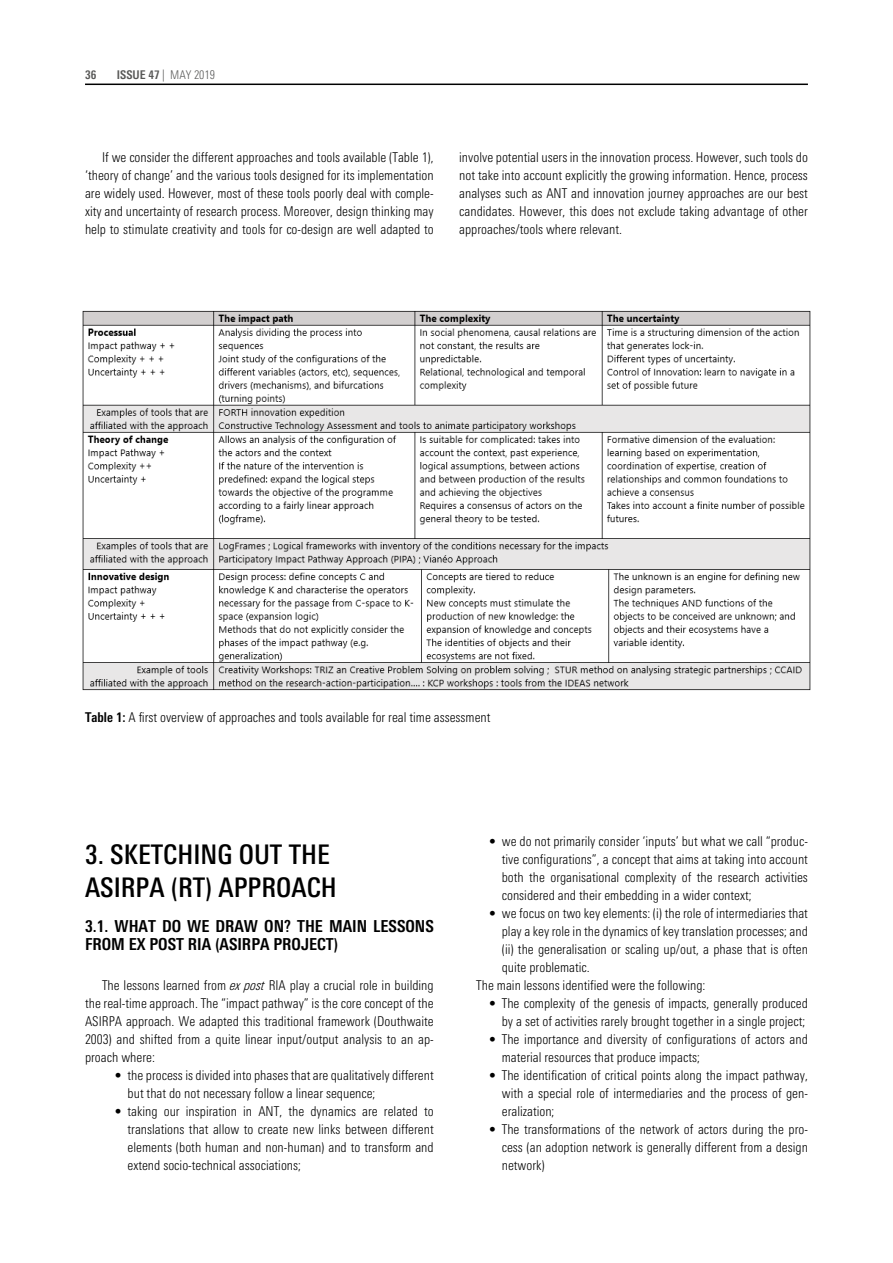
<style>
.page{position:relative;width:893px;height:1263px;background:#fff}
.page>*{position:absolute;margin:0;border:0;box-sizing:border-box;transform-origin:0 0}
.t1{font:500 condensed 27px/32.4px "Linotype Univers";color:#000}
.t2{font:700 condensed 16.5px/18px "Linotype Univers";color:#000}
.t3{font:300 condensed 13.5px/18px "Linotype Univers";color:#000;text-align:justify}
.t4{font:300 condensed 12px "Linotype Univers";color:#575756}
.t5{font:700 condensed 12px "Linotype Univers";color:#575756}
.s1{font-weight:700}
.s2{font-style:italic}
</style>
<div class="page">
<hr style="left:85px;top:84px;width:723px;height:1px;background:#000">
<img style="left:82px;top:310px;width:729px;height:381px">
<p class="t5" style="left:85px;top:67px;width:13px">36</p>
<p class="t4" style="left:117px;top:68px;width:100px"><span class="s1">ISSUE 47</span> | MAY 2019</p>
<p class="t3" style="left:85px;top:148px;width:350px;text-indent:17px">If we consider the different approaches and tools available (Table 1), ‘theory of change’ and the various tools designed for its implementation are widely used. H owever, most of these tools poorly deal with comple&shy;xity and uncertainty of research process. Moreover, design thinking may help to stimulate creativity and tools for co-design are well adapted to</p>
<p class="t3" style="left:459px;top:148px;width:350px">involve potential users in the innovation process. H owever, such tools do not take into account explicitly the growing information. H ence, process analyses such as ANT and innovation journey approaches are our best candidates. H owever, this does not exclude taking advantage of other approaches/tools where relevant.</p>
<p class="t3" style="left:85px;top:708px;width:407px"><span class="s1">TABLE 1:</span> A first overview of approaches and tools available for real time assessment</p>
<h1 class="t1" style="left:85px;top:838px;width:246px">3. SKETCHING OUT THE<br>ASIRPA</h1>
<h1 class="t1" style="left:171px;top:870px;width:167px">(RT) APPROACH</h1>
<p class="t2" style="left:85px;top:916px;width:349px">3.1. WHAT DO WE DRAW ON? THE MAIN LESSONS<br>FROM EX POST RIA (ASIRPA</p>
<p class="t2" style="left:273px;top:934px;width:66px">PROJECT)</p>
<p class="t3" style="left:85px;top:976px;width:350px;text-indent:17px">The lessons learned from <span class="s2">ex post</span> RIA play a crucial role in building the real-time approach. The “impact pathway” is the core concept of the ASIRPA approach. We adapted this traditional framework (Douthwaite 2003) and shifted from a quite linear input/output analysis to an ap&shy;proach where:</p>
<p class="t3" style="left:128px;top:1066px;width:308px;text-indent:-13px">• the process is divided into phases that are qualitatively different but that do not necessary follow a linear sequence;</p>
<p class="t3" style="left:128px;top:1102px;width:308px;text-indent:-13px">• taking our inspiration in ANT, the dynamics are related to translations that allow to create new links between different elements (both human and non-human) and to transform and extend socio-technical associations;</p>
<p class="t3" style="left:502px;top:832px;width:308px;text-indent:-13px">• we do not primarily consider ‘inputs’ but what we call “produc&shy;tive configurations”, a concept that aims at taking into account both the organisational complexity of the research activities considered and their embedding in a wider context;</p>
<p class="t3" style="left:489px;top:904px;width:320px">• we focus on two key elements: (i) the role of intermediaries that</p>
<p class="t3" style="left:502px;top:922px;width:308px">play a key role in the dynamics of key translation processes; and</p>
<p class="t3" style="left:502px;top:940px;width:308px">(ii) the generalisation or scaling up/out, a phase that is often</p>
<p class="t3" style="left:502px;top:958px;width:90px">quite problematic.</p>
<p class="t3" style="left:476px;top:976px;width:231px">The main lessons identified were the following:</p>
<p class="t3" style="left:489px;top:994px;width:320px;text-align:right">• The complexity of the genesis of impacts, generally produced by a set of activities rarely brought together in a single project;</p>
<p class="t3" style="left:502px;top:1030px;width:308px;text-indent:-13px">• The importance and diversity of configurations of actors and material resources that produce impacts;</p>
<p class="t3" style="left:502px;top:1066px;width:308px;text-indent:-13px">• The identification of critical points along the impact pathway, with a special role of intermediaries and the process of gen&shy;eralization;</p>
<p class="t3" style="left:502px;top:1120px;width:308px;text-indent:-13px">• The transformations of the network of actors during the pro&shy;cess (an adoption network is generally different from a design network)</p>
</div>
